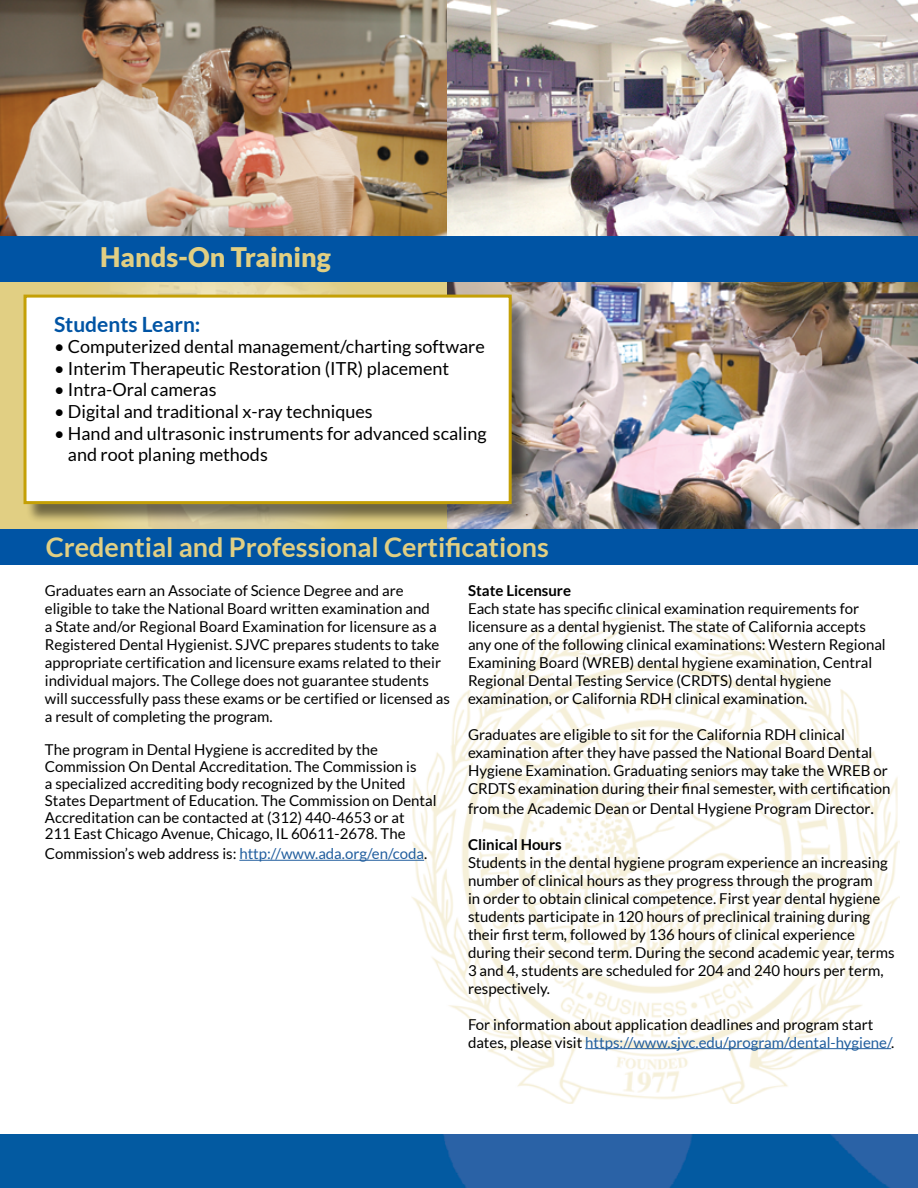
<style>
.page{position:relative;width:918px;height:1188px;background:#fff}
.page>*{position:absolute;margin:0;border:0;box-sizing:border-box;transform-origin:0 0}
.t1{font:700 27px "Lato";color:#e1cf83}
.t2{font:900 27px "Lato";color:#e1cf83}
.t3{font:700 21px "Lato";color:#0054a4}
.t4{font:18px/21.6px "Lato";color:#000}
.t5{font:15px/18px "Lato";color:#000}
.t6{font:700 15px "Lato";color:#000}
.s1{color:#215e9e}
.s2{font-size:16.5px}
</style>
<div class="page">
<img style="left:0;top:0;width:918px;height:237px">
<svg style="left:0;top:282px;width:448px;height:247px;background:#e0cf87"></svg>
<div style="left:0;top:529px;width:918px;height:36px;background:#0054a4"></div>
<img style="left:0;top:1134px;width:918px;height:54px">
<img style="left:411px;top:617px;width:488px;height:486px">
<img style="left:448px;top:282px;width:470px;height:247px">
<div style="left:26px;top:296px;width:505px;height:227px;background:#000;opacity:.5"></div>
<div style="left:24px;top:295px;width:488px;height:209px;background:#fff;border:3px solid #c4a006"></div>
<div style="left:0;top:237px;width:918px;height:45px;background:#0054a4"></div>
<hr style="left:239px;top:860px;width:185px;height:1px;background:#215e9e">
<hr style="left:585px;top:1048px;width:306px;height:1px;background:#215e9e">
<p class="t2" style="left:100px;top:241px;width:232px">Hands-On Training</p>
<p class="t3" style="left:54px;top:312px;width:148px">Students Learn:</p>
<p class="t4" style="left:54px;top:336px;width:432px">• Computerized dental management/charting software</p>
<p class="t4" style="left:54px;top:357px;width:397px">• Interim Therapeutic Restoration (ITR) placement</p>
<p class="t4" style="left:54px;top:379px;width:164px">• Intra-Oral cameras</p>
<p class="t4" style="left:54px;top:400px;width:320px">• Digital and traditional x-ray techniques</p>
<p class="t4" style="left:68px;top:422px;width:420px;text-indent:-14px">• Hand and ultrasonic instruments for advanced scaling and root planing methods</p>
<p class="t1" style="left:46px;top:532px;width:505px">Credential and Professional Certifications</p>
<p class="t5" style="left:45px;top:581px;width:407px">Graduates earn an Associate of Science Degree and are eligible to take the National Board written examination and<br>a State and/or Regional Board Examination for licensure as a Registered Dental Hygienist. SJVC prepares students to take appropriate certification and licensure exams related to their individual majors. The College does not guarantee students will successfully pass these exams or be certified or licensed as a result of completing the program.</p>
<p class="t5" style="left:45px;top:741px;width:393px;line-height:16.8px">The program in Dental Hygiene is accredited by the Commission On Dental Accreditation. The Commission is<br>a specialized accrediting body recognized by the United States Department of Education. The Commission on Dental Accreditation can be contacted at (312) 440-4653 or at<br>211 East Chicago Avenue, Chicago, IL 60611-2678. The</p>
<p class="t5" style="left:45px;top:845px;width:384px">Commission’s web address is: <span class="s1">http://www.ada.org/en/coda</span>.</p>
<p class="t6" style="left:468px;top:582px;width:105px">State Licensure</p>
<p class="t5" style="left:468px;top:599px;width:419px">Each state has specific clinical examination requirements for licensure as a dental hygienist. The state of California accepts any one of the following clinical examinations: Western Regional Examining Board (WREB) dental hygiene examination, Central Regional Dental Testing Service (CRDTS) dental hygiene examination, or California RDH clinical examination.</p>
<p class="t5" style="left:468px;top:725px;width:424px">Graduates are eligible to sit for the California RDH clinical examination after they have passed the National Board Dental Hygiene Examination. Graduating seniors may take the WREB or CRDTS examination during their final semester, with certification</p>
<p class="t5" style="left:468px;top:799px;width:407px">from the Academic Dean or Dental Hygiene Program Director<span class="s2">.</span></p>
<p class="t6" style="left:468px;top:836px;width:95px">Clinical Hours</p>
<p class="t5" style="left:468px;top:853px;width:428px">Students in the dental hygiene program experience an increasing number of clinical hours as they progress through the program<br>in order to obtain clinical competence. First year dental hygiene students participate in 120 hours of preclinical training during their first term, followed by 136 hours of clinical experience during their second term. During the second academic year, terms 3 and 4, students are scheduled for 204 and 240 hours per term, respectively.</p>
<p class="t5" style="left:468px;top:1015px;width:428px">For information about application deadlines and program start dates, please visit <span class="s1">https://www.sjvc.edu/program/dental-hygiene/</span>.</p>
</div>
